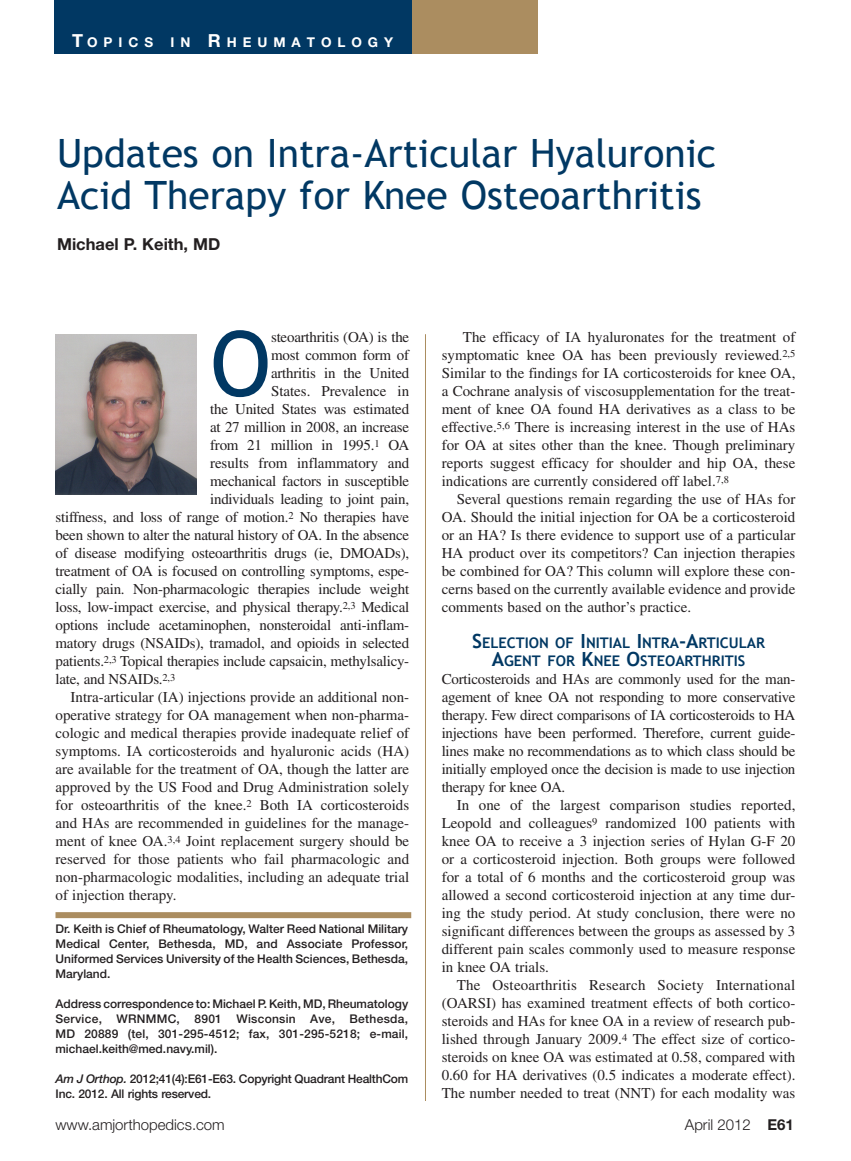
<style>
.page{position:relative;width:851px;height:1161px;background:#fff}
.page>*{position:absolute;margin:0;border:0;box-sizing:border-box;transform-origin:0 0}
._1stPara{font:90.45px "Trebuchet MS";color:#013863}
.t1{font:39px/42px "Trebuchet MS";color:#013863}
.by{font:700 16.5px "Helvetica Neue LT Std";color:#231f20}
.text_2{font:15px/18px "Times";color:#231f20;text-align:justify}
._1stPara-2{font:15px "Times";letter-spacing:-.015em;color:#231f20}
.text_1{font:15px/18px "Times";letter-spacing:-.015em;color:#231f20;text-align:justify}
.t2{font:300 15px "Helvetica Neue LT Std";color:#231f20}
.hd1{font:700 14.7px/18px "Trebuchet MS";color:#013863;text-align:center}
.t3{font:700 13.5px "Helvetica Neue LT Std";letter-spacing:.44em;color:#fff}
.bio{font:500 12px/15px "Helvetica Neue LT Std";color:#231f20;text-align:justify}
.s1{font-size:18px}
.s2{font-style:italic}
.s3{font-size:12px}
.s4{font-size:19.5px}
.s5{font-weight:700}
</style>
<div class="page">
<div style="left:55px;top:912px;width:356px;height:6px;background:#ab8d60"></div>
<hr style="left:425px;top:334px;width:1px;height:767px;background:#ab8d60">
<div style="left:411px;top:0;width:126px;height:54px;background:#ab8d60"></div>
<div style="left:54px;top:0;width:357px;height:54px;background:#013863"></div>
<img style="left:56px;top:334px;width:141px;height:161px">
<p class="t3" style="left:72px;top:33px;width:82px"><span class="s1">T</span>OPICS</p>
<p class="t3" style="left:170px;top:33px;width:224px">IN <span class="s1">R</span>HEUMATOLOGY</p>
<p class="t1" style="left:57px;top:132px;width:660px">Updates on Intra-Articular Hyaluronic<br>Acid Therapy for Knee Osteoarthritis</p>
<p class="by" style="left:57px;top:234px;width:165px">Michael P. Keith, MD</p>
<p class="_1stPara" style="left:210px;top:311px;width:62px">O</p>
<p class="_1stPara-2" style="left:271px;top:329px;width:140px">steoarthritis (OA) is the</p>
<p class="_1stPara-2" style="left:271px;top:347px;width:140px">most common form of</p>
<p class="_1stPara-2" style="left:271px;top:365px;width:140px">arthritis in the United</p>
<p class="_1stPara-2" style="left:271px;top:383px;width:139px">States. Prevalence in</p>
<p class="_1stPara-2" style="left:210px;top:401px;width:201px">the United States was estimated</p>
<p class="_1stPara-2" style="left:210px;top:419px;width:201px">at 27 million in 2008, an increase</p>
<p class="_1stPara-2" style="left:210px;top:437px;width:201px">from 21 million in 1995.<sup>1</sup> OA</p>
<p class="_1stPara-2" style="left:210px;top:455px;width:201px">results from inflammatory and</p>
<p class="_1stPara-2" style="left:210px;top:473px;width:201px">mechanical factors in susceptible</p>
<p class="_1stPara-2" style="left:210px;top:491px;width:201px">individuals leading to joint pain,</p>
<p class="_1stPara-2" style="left:56px;top:509px;width:355px">stiffness, and loss of range of motion.<sup>2</sup> No therapies have</p>
<p class="_1stPara-2" style="left:56px;top:527px;width:355px">been shown to alter the natural history of OA. In the absence</p>
<p class="_1stPara-2" style="left:56px;top:545px;width:355px">of disease modifying osteoarthritis drugs (ie, DMOADs),</p>
<p class="_1stPara-2" style="left:56px;top:563px;width:355px">treatment of OA is focused on controlling symptoms, espe-</p>
<p class="_1stPara-2" style="left:56px;top:581px;width:355px">cially pain. Non-pharmacologic therapies include weight</p>
<p class="_1stPara-2" style="left:56px;top:599px;width:355px">loss, low-impact exercise, and physical therapy.<sup>2,3</sup> Medical</p>
<p class="_1stPara-2" style="left:56px;top:617px;width:355px">options include acetaminophen, nonsteroidal anti-inflam-</p>
<p class="_1stPara-2" style="left:56px;top:635px;width:355px">matory drugs (NSAIDs), tramadol, and opioids in selected</p>
<p class="_1stPara-2" style="left:56px;top:653px;width:355px">patients.<sup>2,3</sup> Topical therapies include capsaicin, methylsalicy-</p>
<p class="_1stPara-2" style="left:56px;top:671px;width:121px">late, and NSAIDs.<sup>2,3</sup></p>
<p class="text_2" style="left:56px;top:688px;width:355px;text-indent:15px">Intra-articular (IA) injections provide an additional non&shy;operative strategy for OA management when non-pharma&shy;cologic and medical therapies provide inadequate relief of symptoms. IA corticosteroids and hyaluronic acids (HA) are available for the treatment of OA, though the latter are approved by the US Food and Drug Administration solely for osteoarthritis of the knee.<sup>2</sup> Both IA corticosteroids and HAs are recommended in guidelines for the manage&shy;ment of knee OA.<sup>3,4</sup> Joint replacement surgery should be reserved for those patients who fail pharmacologic and non-pharmacologic modalities, including an adequate trial of injection therapy.</p>
<p class="bio" style="left:56px;top:921px;width:354px">Dr. Keith is Chief of Rheumatology, Walter Reed National Military Medical Center, Bethesda, MD, and Associate Professor, Uniformed Services University of the Health Sciences, Bethesda, Maryland.</p>
<p class="bio" style="left:56px;top:996px;width:354px">Address correspondence to: Michael P. Keith, MD, Rheumatology Service, WRNMMC, 8901 Wisconsin Ave, Bethesda, MD 20889 (tel, 301-295-4512; fax, 301-295-5218; e-mail, michael.keith@med.navy.mil).</p>
<p class="bio" style="left:56px;top:1071px;width:354px"><span class="s2">Am J Orthop.</span> 2012;41(4):E61-E63. Copyright Quadrant HealthCom<br>Inc. 2012. All rights reserved.</p>
<p class="text_2" style="left:441px;top:328px;width:355px;text-indent:21px">The efficacy of IA hyaluronates for the treatment of symptomatic knee OA has been previously reviewed<span class="s3">.</span><sup>2,5<br></sup>Similar to the findings for IA corticosteroids for knee OA, a Cochrane analysis of viscosupplementation for the treat&shy;ment of knee OA found HA derivatives as a class to be effective.<sup>5,6</sup> There is increasing interest in the use of HAs for OA at sites other than the knee. Though preliminary reports suggest efficacy for shoulder and hip OA, these indications are currently considered off label.<sup>7,8</sup></p>
<p class="text_2" style="left:441px;top:490px;width:355px;text-indent:15px">Several questions remain regarding the use of HAs for OA. Should the initial injection for OA be a corticosteroid or an HA? Is there evidence to support use of a particular HA product over its competitors? Can injection therapies be combined for OA? This column will explore these con&shy;cerns based on the currently available evidence and provide comments based on the author’s practice.</p>
<p class="hd1" style="left:472px;top:634px;width:294px"><span class="s4">S</span>ELECTION OF <span class="s4">I</span> NITIAL <span class="s4">I</span> NTRA<span class="s4">-A</span>RTICULAR<br><span class="s4">A</span>GENT FOR <span class="s4">K</span>NEE <span class="s4">O</span>STEOARTHRITIS</p>
<p class="text_1" style="left:441px;top:670px;width:355px">Corticosteroids and HAs are commonly used for the man&shy;agement of knee OA not responding to more conservative therapy. Few direct comparisons of IA corticosteroids to HA injections have been performed. Therefore, current guide&shy;lines make no recommendations as to which class should be initially employed once the decision is made to use injection therapy for knee OA.</p>
<p class="text_2" style="left:441px;top:796px;width:355px;text-indent:15px">In one of the largest comparison studies reported, Leopold and colleagues<sup>9</sup> randomized 100 patients with knee OA to receive a 3 injection series of Hylan G-F 20 or a corticosteroid injection. Both groups were followed for a total of 6 months and the corticosteroid group was allowed a second corticosteroid injection at any time dur&shy;ing the study period. At study conclusion, there were no significant differences between the groups as assessed by 3 different pain scales commonly used to measure response in knee OA trials.</p>
<p class="text_2" style="left:441px;top:976px;width:355px;text-indent:15px">The Osteoarthritis Research Society International (OARSI) has examined treatment effects of both cortico&shy;steroids and HAs for knee OA in a review of research pub&shy;lished through January 2009.<sup>4</sup> The effect size of cortico&shy;steroids on knee OA was estimated at 0.58, compared with 0.60 for HA derivatives (0.5 indicates a moderate effect).<br>The number needed to treat (NNT) for each modality was</p>
<p class="t2" style="left:55px;top:1115px;width:171px">www.amjorthopedics.com</p>
<p class="t2" style="left:685px;top:1115px;width:110px">April 2012 <span class="s5">E61</span></p>
</div>
